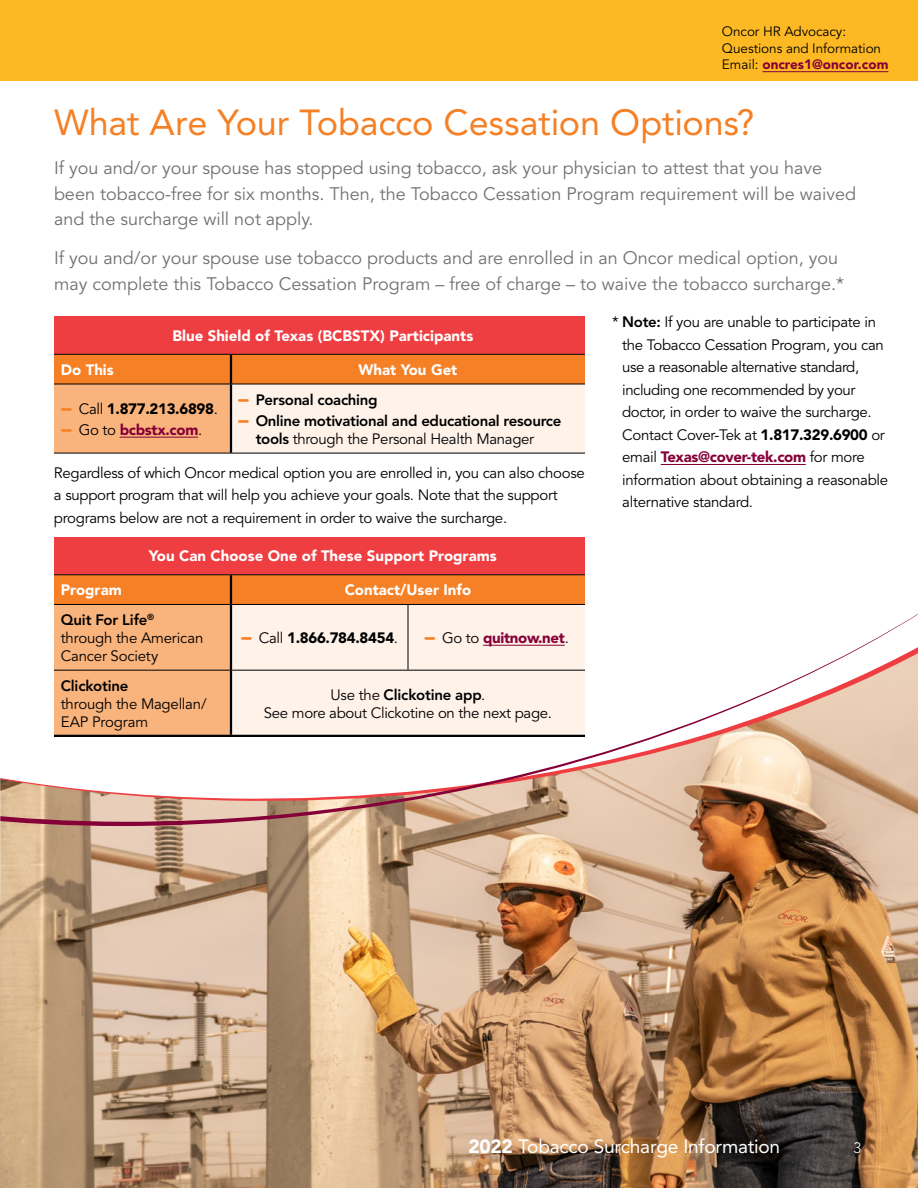
<style>
.page{position:relative;width:918px;height:1188px;background:#fff}
.page>*{position:absolute;margin:0;border:0;box-sizing:border-box;transform-origin:0 0}
.t1{font:36px "Avenir LT Std";letter-spacing:-.005em;color:#f58025}
.t2{font:19.2px "Avenir LT Std";letter-spacing:-.015em;color:#fff}
.t3{font:18px/25.5px "Avenir LT Std";color:#717073}
.t4{font:15px/22.5px "Avenir LT Std";letter-spacing:-.02em;color:#000}
.t5{font:900 15px "Avenir LT Std";color:#fff}
.t6{font:800 15px/18px "Avenir LT Std";letter-spacing:-.02em;color:#000}
.t7{font:900 15px "Avenir LT Std";letter-spacing:-.02em;color:#000}
.t8{font:900 15px "Avenir LT Std";letter-spacing:-.02em;color:#860038}
.t9{font:300 15px "Avenir LT Std";color:#fff}
.t10{font:13.5px/16.5px "Avenir LT Std";letter-spacing:-.005em;color:#000}
.s1{font-weight:900;color:#860038}
.s2{font-family:"Urbane Rounded";font-weight:800;color:#f58025}
.s3{font-weight:400}
.s4{font-weight:400;color:#000}
.s5{font-weight:800}
.s6{font-weight:900}
.s7{font-family:"Urbane Rounded";color:#f58025}
</style>
<div class="page">
<img style="left:0;top:826px;width:918px;height:362px">
<div style="left:0;top:0;width:918px;height:81px;background:#fdb924"></div>
<svg style="left:0;top:614px;width:918px;height:212px"></svg>
<hr style="left:762px;top:71px;width:126px;height:1px;background:#860038">
<div style="left:54px;top:316px;width:531px;height:38px;background:#ef3e42"></div>
<div style="left:54px;top:355px;width:531px;height:29px;background:#f58025"></div>
<svg style="left:54px;top:385px;width:177px;height:350px;background:#f59c6a"></svg>
<svg style="left:231px;top:385px;width:354px;height:350px;background:#f9caba"></svg>
<div style="left:54px;top:453px;width:531px;height:83px;background:#fff"></div>
<hr style="left:54px;top:354px;width:177px;height:1px;background:#000">
<hr style="left:54px;top:574px;width:177px;height:1px;background:#000">
<hr style="left:54px;top:670px;width:176px;height:1px;background:#000">
<hr style="left:232px;top:670px;width:176px;height:1px;background:#000">
<hr style="left:408px;top:670px;width:177px;height:1px;background:#000">
<hr style="left:54px;top:453px;width:177px;height:1px;background:#000">
<hr style="left:231px;top:453px;width:177px;height:1px;background:#000">
<hr style="left:408px;top:453px;width:177px;height:1px;background:#000">
<hr style="left:408px;top:605px;width:1px;height:65px;background:#000">
<hr style="left:54px;top:735px;width:177px;height:2px;background:#000">
<hr style="left:231px;top:735px;width:177px;height:2px;background:#000">
<hr style="left:408px;top:735px;width:177px;height:2px;background:#000">
<hr style="left:230px;top:384px;width:2px;height:69px;background:#000">
<hr style="left:230px;top:605px;width:2px;height:65px;background:#000">
<hr style="left:230px;top:670px;width:2px;height:65px;background:#000">
<hr style="left:54px;top:384px;width:177px;height:1px;background:#000">
<hr style="left:231px;top:384px;width:177px;height:1px;background:#000">
<hr style="left:408px;top:384px;width:177px;height:1px;background:#000">
<hr style="left:54px;top:604px;width:177px;height:1px;background:#000">
<hr style="left:231px;top:604px;width:177px;height:1px;background:#000">
<hr style="left:408px;top:604px;width:177px;height:1px;background:#000">
<hr style="left:230px;top:355px;width:2px;height:29px;background:#000">
<hr style="left:230px;top:575px;width:2px;height:29px;background:#000">
<hr style="left:231px;top:354px;width:177px;height:1px;background:#000">
<hr style="left:408px;top:354px;width:177px;height:1px;background:#000">
<hr style="left:231px;top:574px;width:177px;height:1px;background:#000">
<hr style="left:408px;top:574px;width:177px;height:1px;background:#000">
<hr style="left:120px;top:437px;width:78px;height:1px;background:#860038">
<hr style="left:483px;top:645px;width:82px;height:1px;background:#860038">
<hr style="left:661px;top:464px;width:145px;height:1px;background:#860038">
<p class="t10" style="left:722px;top:24px;width:168px">Oncor HR Advocacy:<br>Questions and Information<br>Email: <span class="s1">oncres1@oncor.com</span></p>
<h1 class="t1" style="left:54px;top:102px;width:702px">What Are Your Tobacco Cessation Options?</h1>
<p class="t3" style="left:54px;top:156px;width:804px">If you and/or your spouse has stopped using tobacco, ask your physician to attest that you have been tobacco-free for six months. Then, the Tobacco Cessation Program requirement will be waived and the surcharge will not apply.</p>
<p class="t3" style="left:54px;top:246px;width:792px">If you and/or your spouse use tobacco products and are enrolled in an Oncor medical option, you may complete this Tobacco Cessation Program – free of charge – to waive the tobacco surcharge.*</p>
<p class="t5" style="left:172px;top:327px;width:302px">Blue Shield of Texas (BCBSTX) Participants</p>
<p class="t5" style="left:61px;top:361px;width:55px">Do This</p>
<p class="t5" style="left:359px;top:361px;width:100px">What You Get</p>
<p class="t7" style="left:61px;top:399px;width:159px"><span class="s2">—</span> <span class="s3">Call</span> 1.877.213.6898<span class="s3">.</span></p>
<p class="t8" style="left:61px;top:421px;width:143px"><span class="s2">—</span> <span class="s4">Go to</span> bcbstx.com<span class="s4">.</span></p>
<p class="t4" style="left:622px;top:311px;width:268px;text-indent:-10px">* <span class="s5">Note:</span> If you are unable to participate in the Tobacco Cessation Program, you can use a reasonable alternative standard, including one recommended by your doctor, in order to waive the surcharge.<br>Contact Cover-Tek at <span class="s6">1.817.329.6900</span> or email <span class="s1">Texas@cover-tek.com</span> for more information about obtaining a reasonable alternative standard.</p>
<p class="t6" style="left:238px;top:390px;width:141px"><span class="s7">—</span> Personal coaching</p>
<p class="t6" style="left:256px;top:412px;width:307px;text-indent:-18px"><span class="s7">—</span> Online motivational and educational resource tools <span class="s3">through the Personal Health Manager</span></p>
<p class="t4" style="left:54px;top:462px;width:532px">Regardless of which Oncor medical option you are enrolled in, you can also choose a support program that will help you achieve your goals. Note that the support programs below are not a requirement in order to waive the surcharge.</p>
<p class="t5" style="left:149px;top:547px;width:349px">You Can Choose One of These Support Programs</p>
<p class="t5" style="left:61px;top:581px;width:63px">Program</p>
<p class="t5" style="left:345px;top:581px;width:128px">Contact/User Info</p>
<p class="t4" style="left:61px;top:611px;width:144px;line-height:18px"><span class="s5">Quit For Life</span><sup>® </sup>through the American<br>Cancer Society</p>
<p class="t7" style="left:241px;top:629px;width:159px"><span class="s2">—</span> <span class="s3">Call</span> 1.866.784.8454<span class="s3">.</span></p>
<p class="t8" style="left:424px;top:629px;width:146px"><span class="s2">—</span> <span class="s4">Go to</span> quitnow.net<span class="s4">.</span></p>
<p class="t6" style="left:61px;top:677px;width:69px">Clickotine</p>
<p class="t4" style="left:61px;top:695px;width:147px;line-height:18px">through the Magellan/<br>EAP Program</p>
<p class="t4" style="left:264px;top:686px;width:290px;line-height:18px;text-align:center">Use the <span class="s5">Clickotine app</span>.<br>See more about Clickotine on the next page.</p>
<p class="t2" style="left:469px;top:1135px;width:313px"><span class="s6">2022</span> Tobacco Surcharge Information</p>
<p class="t9" style="left:854px;top:1139px;width:9px">3</p>
</div>
